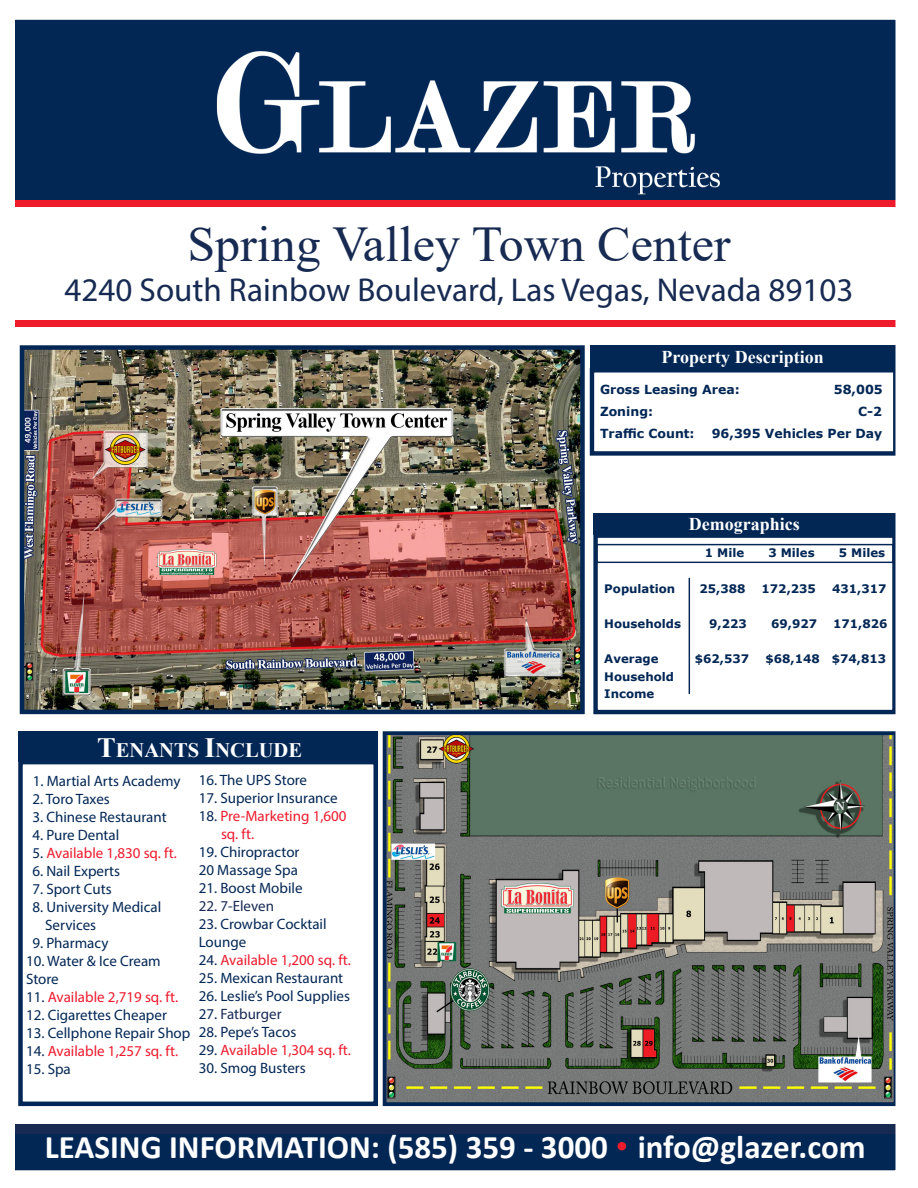
<style>
.page{position:relative;width:918px;height:1188px;background:#fff}
.page>*{position:absolute;margin:0;border:0;box-sizing:border-box;transform-origin:0 0}
.t1{font:49.95px "Times New Roman";color:#172a52}
.t2{font:33.15px "Myriad Pro";color:#172a52}
.t3{font:700 33px "Calibri";color:#fff}
.t4{font:700 20.55px "Times New Roman";color:#fff}
.t5{font:700 18px "Times New Roman";color:#fff}
.t6{font:15px/18px "Myriad Pro";color:#032755}
.t7{font:15px "Myriad Pro";color:#ee1b2d}
.t8{font:15px "Myriad Pro";color:#172a54}
.t9{font:700 12.45px "Verdana";color:#032755}
.t10{font:700 11.7px "Verdana";color:#032755}
.s1{font-size:27.9px}
.s2{color:#032755}
</style>
<div class="page">
<img style="left:15px;top:19px;width:881px;height:1152px">
<p class="t1" style="left:187px;top:209px;width:545px">Spring Valley Town Center</p>
<p class="t2" style="left:64px;top:269px;width:791px">4240 South Rainbow Boulevard, Las Vegas, Nevada 89103</p>
<p class="t5" style="left:662px;top:344px;width:164px">Property Description</p>
<p class="t9" style="left:600px;top:380px;width:141px">Gross Leasing Area:</p>
<p class="t9" style="left:834px;top:380px;width:50px">58,005</p>
<p class="t9" style="left:600px;top:402px;width:55px">Zoning:</p>
<p class="t9" style="left:858px;top:402px;width:25px">C-2</p>
<p class="t9" style="left:600px;top:425px;width:96px">Traffic Count:</p>
<p class="t9" style="left:712px;top:425px;width:172px">96,395 Vehicles Per Day</p>
<p class="t5" style="left:689px;top:511px;width:112px">Demographics</p>
<p class="t10" style="left:705px;top:545px;width:41px">1 Mile</p>
<p class="t10" style="left:768px;top:545px;width:48px">3 Miles</p>
<p class="t10" style="left:839px;top:545px;width:48px">5 Miles</p>
<p class="t4" style="left:97px;top:735px;width:207px"><span class="s1">T</span>ENANTS <span class="s1">I</span>NCLUDE</p>
<p class="t6" style="left:33px;top:772px;width:149px">1. Martial Arts Academy</p>
<p class="t6" style="left:32px;top:790px;width:79px">2. Toro Taxes</p>
<p class="t6" style="left:32px;top:808px;width:136px">3. Chinese Restaurant</p>
<p class="t6" style="left:32px;top:826px;width:89px">4. Pure Dental</p>
<p class="t7" style="left:32px;top:844px;width:146px"><span class="s2">5.</span> Available 1,830 sq. ft.</p>
<p class="t6" style="left:32px;top:862px;width:89px">6. Nail Experts</p>
<p class="t6" style="left:32px;top:880px;width:81px">7. Sport Cuts</p>
<p class="t6" style="left:32px;top:898px;width:130px">8. University Medical</p>
<p class="t6" style="left:45px;top:916px;width:53px">Services</p>
<p class="t6" style="left:32px;top:934px;width:78px">9. Pharmacy</p>
<p class="t6" style="left:26px;top:952px;width:136px">10. Water &amp; Ice Cream<br>Store</p>
<p class="t7" style="left:26px;top:988px;width:154px"><span class="s2">11.</span> Available 2,719 sq. ft.</p>
<p class="t6" style="left:26px;top:1006px;width:142px">12. Cigarettes Cheaper</p>
<p class="t6" style="left:26px;top:1024px;width:166px">13. Cellphone Repair Shop</p>
<p class="t7" style="left:26px;top:1042px;width:154px"><span class="s2">14.</span> Available 1,257 sq. ft.</p>
<p class="t6" style="left:26px;top:1060px;width:46px">15. Spa</p>
<p class="t6" style="left:199px;top:771px;width:110px">16. The UPS Store</p>
<p class="t6" style="left:199px;top:789px;width:140px">17. Superior Insurance</p>
<p class="t7" style="left:199px;top:807px;width:149px"><span class="s2">18.</span> Pre-Marketing 1,600</p>
<p class="t7" style="left:221px;top:825px;width:35px">sq. ft.</p>
<p class="t6" style="left:199px;top:843px;width:102px">19. Chiropractor</p>
<p class="t6" style="left:199px;top:861px;width:101px">20 Massage Spa</p>
<p class="t6" style="left:199px;top:879px;width:105px">21. Boost Mobile</p>
<p class="t8" style="left:199px;top:897px;width:77px">22. 7-Eleven</p>
<p class="t6" style="left:199px;top:915px;width:129px">23. Crowbar Cocktail<br>Lounge</p>
<p class="t7" style="left:199px;top:951px;width:154px"><span class="s2">24.</span> Available 1,200 sq. ft.</p>
<p class="t6" style="left:199px;top:969px;width:146px">25. Mexican Restaurant</p>
<p class="t6" style="left:199px;top:987px;width:153px">26. Leslie’s Pool Supplies</p>
<p class="t8" style="left:199px;top:1005px;width:84px"><span class="s2">27.</span> Fatburger</p>
<p class="t6" style="left:199px;top:1023px;width:99px">28. Pepe’s Tacos</p>
<p class="t7" style="left:199px;top:1041px;width:154px"><span class="s2">29.</span> Available 1,304 sq. ft.</p>
<p class="t6" style="left:199px;top:1059px;width:108px">30. Smog Busters</p>
<p class="t10" style="left:604px;top:580px;width:73px">Population</p>
<p class="t10" style="left:699px;top:580px;width:48px">25,388</p>
<p class="t10" style="left:762px;top:580px;width:56px">172,235</p>
<p class="t10" style="left:832px;top:580px;width:56px">431,317</p>
<p class="t10" style="left:604px;top:615px;width:78px">Households</p>
<p class="t10" style="left:709px;top:615px;width:39px">9,223</p>
<p class="t10" style="left:771px;top:615px;width:48px">69,927</p>
<p class="t10" style="left:833px;top:615px;width:56px">171,826</p>
<p class="t10" style="left:604px;top:651px;width:56px">Average</p>
<p class="t10" style="left:695px;top:651px;width:56px">$62,537</p>
<p class="t10" style="left:765px;top:651px;width:122px">$68,148 $74,813</p>
<p class="t10" style="left:604px;top:668px;width:71px">Household</p>
<p class="t10" style="left:604px;top:686px;width:52px">Income</p>
<p class="t3" style="left:45px;top:1124px;width:822px">LEASING INFORMATION: (585) 359 - 3000 info@glazer.com</p>
</div>
